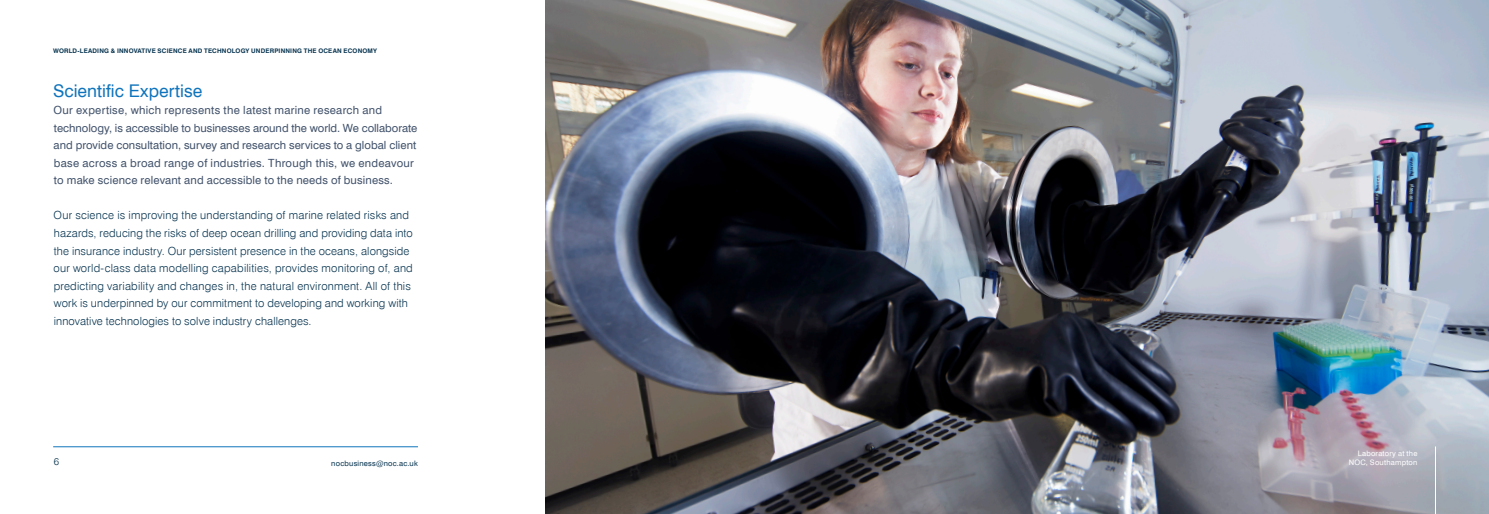
<style>
.page{position:relative;width:1489px;height:514px;background:#fff}
.page>*{position:absolute;margin:0;border:0;box-sizing:border-box;transform-origin:0 0}
.NOC_HEADER{font:17.5px "Swiss 721 BT";color:#1074bc}
.NOC_BODY_TEXT{font:300 11.25px/17.5px "Swiss 721 BT";letter-spacing:.01em;color:#05324e}
.NOC_INTRO{font:11.25px/17.5px "Swiss 721 BT";letter-spacing:.01em;color:#41526b}
.t1{font:300 10px "Swiss 721 BT";color:#05324e}
.NOC_PAGE_FOOTER{font:7.5px "Swiss 721 BT";letter-spacing:.025em;color:#fff}
.t2{font:7.5px "Swiss 721 BT";letter-spacing:.025em;color:#05324e}
.NOC_PAGE_FOOTER-2{font:700 6.25px "Swiss 721 BT";letter-spacing:.03em;color:#05324e}
</style>
<div class="page">
<hr style="left:53px;top:446px;width:365px;height:1px;background:#1074bc">
<img style="left:545px;top:0;width:943px;height:514px">
<hr style="left:1434px;top:446px;width:1px;height:68px;background:#fff">
<p class="NOC_PAGE_FOOTER-2" style="left:53px;top:47px;width:325px">WORLD-LEADING &amp; INNOVATIVE SCIENCE AND TECHNOLOGY UNDERPINNING THE OCEAN ECONOMY</p>
<p class="NOC_HEADER" style="left:53px;top:80px;width:151px">Scientific Expertise</p>
<p class="NOC_INTRO" style="left:54px;top:102px;width:365px">Our expertise, which represents the latest marine research and technology, is accessible to businesses around the world. We collaborate and provide consultation, survey and research services to a global client base across a broad range of industries. Through this, we endeavour to make science relevant and accessible to the needs of business.</p>
<p class="NOC_BODY_TEXT" style="left:54px;top:207px;width:361px">Our science is improving the understanding of marine related risks and hazards, reducing the risks of deep ocean drilling and providing data into the insurance industry. Our persistent presence in the oceans, alongside our world-class data modelling capabilities, provides monitoring of, and predicting variability and changes in, the natural environment. All of this work is underpinned by our commitment to developing and working with innovative technologies to solve industry challenges.</p>
<p class="t1" style="left:54px;top:455px;width:7px">6</p>
<p class="t2" style="left:331px;top:459px;width:88px">nocbusiness@noc.ac.uk</p>
<p class="NOC_PAGE_FOOTER" style="left:1357px;top:448px;width:61px">Laboratory at the</p>
<p class="NOC_PAGE_FOOTER" style="left:1348px;top:457px;width:70px">NOC, Southampton</p>
</div>
